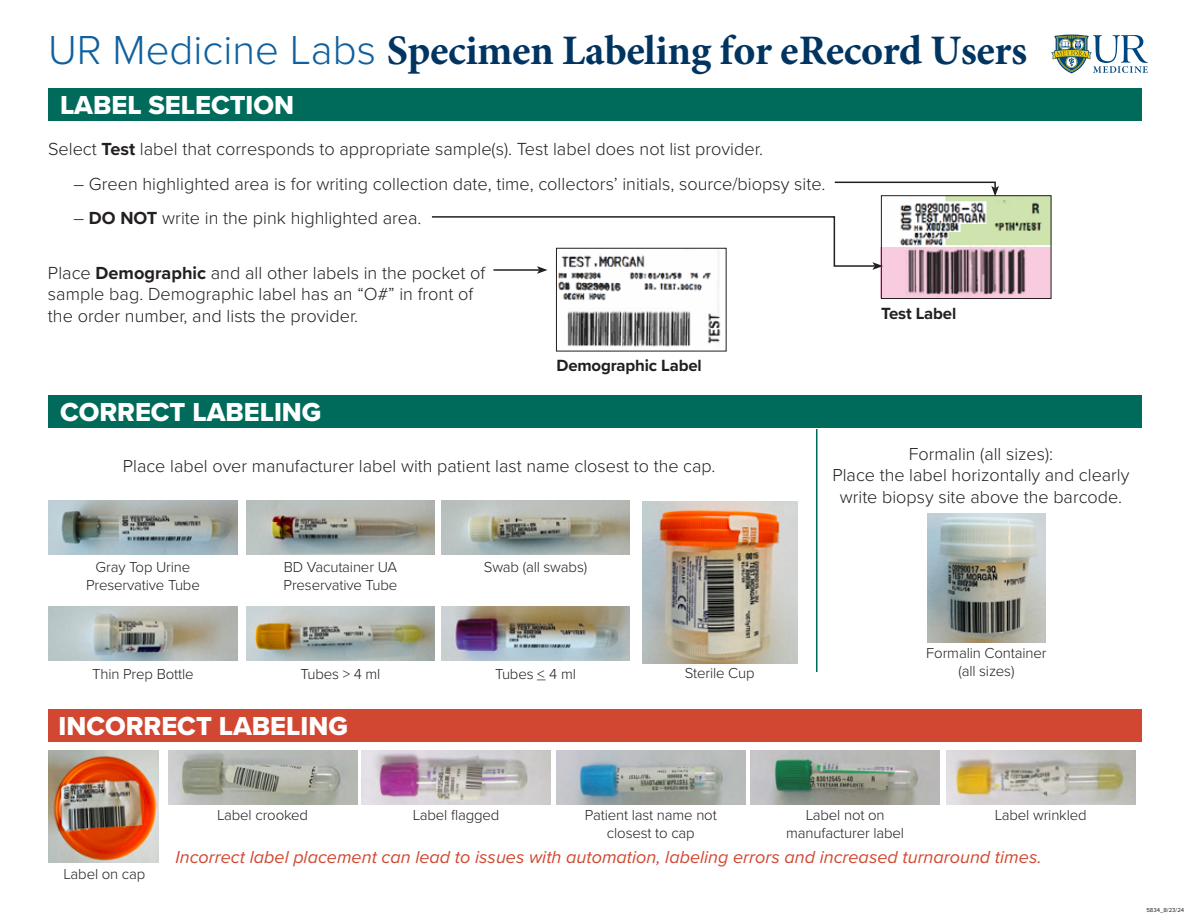
<style>
.page{position:relative;width:1188px;height:918px;background:#fff}
.page>*{position:absolute;margin:0;border:0;box-sizing:border-box;transform-origin:0 0}
.t1{font:700 42px "Minion Pro";letter-spacing:-.01em;color:#003461}
.t2{font:27px "Proxima Nova Extrabld";color:#fff}
.t3{font:300 18.15px/21.8px "Proxima Nova";color:#231f20}
.t4{font:300 18px/21.6px "Proxima Nova";color:#231f20;text-align:center}
.t5{font:italic 18px "Proxima Nova";color:#d14731}
.t6{font:700 16.8px "Proxima Nova";letter-spacing:-.01em;color:#231f20}
.t7{font:300 15px/18px "Proxima Nova";letter-spacing:-.01em;color:#231f20;text-align:center}
.t8{font:6px "Proxima Nova";color:#231f20}
.s1{font-family:"Proxima Nova";font-weight:300;color:#0f60a0}
.s2{font-weight:700}
</style>
<div class="page">
<div style="left:48px;top:89px;width:1094px;height:32px;background:#006b5b"></div>
<div style="left:48px;top:396px;width:1094px;height:32px;background:#006b5b"></div>
<img style="left:558px;top:274px;width:163px;height:73px">
<svg style="left:1051px;top:34px;width:97px;height:40px"></svg>
<img style="left:48px;top:501px;width:189px;height:54px">
<img style="left:246px;top:607px;width:189px;height:54px">
<img style="left:441px;top:607px;width:189px;height:54px">
<img style="left:441px;top:501px;width:189px;height:54px">
<img style="left:246px;top:501px;width:189px;height:54px">
<img style="left:642px;top:502px;width:156px;height:162px">
<div style="left:48px;top:710px;width:1094px;height:32px;background:#d14731"></div>
<img style="left:362px;top:751px;width:189px;height:54px">
<img style="left:946px;top:751px;width:189px;height:54px">
<img style="left:168px;top:751px;width:189px;height:54px">
<img style="left:556px;top:751px;width:189px;height:54px">
<img style="left:751px;top:751px;width:189px;height:54px">
<img style="left:928px;top:513px;width:117px;height:129px">
<img style="left:48px;top:751px;width:110px;height:111px">
<img style="left:49px;top:607px;width:188px;height:54px">
<svg style="left:881px;top:274px;width:170px;height:24px;background:#b392a0"></svg>
<hr style="left:816px;top:429px;width:2px;height:243px;background:#006b5b">
<svg style="left:431px;top:181px;width:620px;height:93px"></svg>
<p class="t1" style="left:48px;top:21px;width:981px"><span class="s1">UR Medicine Labs</span> Specimen Labeling for eRecord Users</p>
<p class="t2" style="left:60px;top:85px;width:236px">LABEL SELECTION</p>
<p class="t3" style="left:48px;top:137px;width:717px">Select <span class="s2">Test</span> label that corresponds to appropriate sample(s). Test label does not list provider.</p>
<p class="t3" style="left:73px;top:172px;width:754px">– Green highlighted area is for writing collection date, time, collectors’ initials, source/biopsy site.</p>
<p class="t3" style="left:73px;top:206px;width:350px">– <span class="s2">DO NOT</span> write in the pink highlighted area.</p>
<p class="t3" style="left:48px;top:261px;width:439px">Place <span class="s2">Demographic</span> and all other labels in the pocket of sample bag. Demographic label has an “O#” in front of the order number, and lists the provider.</p>
<p class="t6" style="left:881px;top:300px;width:77px">Test Label</p>
<p class="t2" style="left:60px;top:392px;width:263px">CORRECT LABELING</p>
<p class="t6" style="left:556px;top:353px;width:147px">Demographic Label</p>
<p class="t4" style="left:123px;top:454px;width:594px">Place label over manufacturer label with patient last name closest to the cap.</p>
<p class="t4" style="left:909px;top:442px;width:146px">Formalin (all sizes):</p>
<p class="t4" style="left:833px;top:464px;width:298px">Place the label horizontally and clearly write biopsy site above the barcode.</p>
<p class="t7" style="left:86px;top:558px;width:115px">Gray Top Urine<br>Preservative Tube</p>
<p class="t7" style="left:284px;top:558px;width:115px">BD Vacutainer UA</p>
<p class="t7" style="left:484px;top:558px;width:105px">Swab (all swabs)</p>
<p class="t7" style="left:284px;top:576px;width:115px">Preservative Tube</p>
<p class="t7" style="left:92px;top:664px;width:103px">Thin Prep Bottle</p>
<p class="t2" style="left:58px;top:706px;width:291px">INCORRECT LABELING</p>
<p class="t7" style="left:301px;top:664px;width:81px">Tubes &gt; 4 ml</p>
<p class="t7" style="left:495px;top:664px;width:82px">Tubes &lt;_ 4 ml</p>
<p class="t7" style="left:685px;top:663px;width:71px">Sterile Cup</p>
<p class="t7" style="left:926px;top:644px;width:122px">Formalin Container (all sizes)</p>
<p class="t7" style="left:63px;top:864px;width:83px">Label on cap</p>
<p class="t7" style="left:217px;top:806px;width:93px">Label crooked</p>
<p class="t7" style="left:413px;top:806px;width:88px">Label flagged</p>
<p class="t7" style="left:585px;top:806px;width:133px">Patient last name not</p>
<p class="t7" style="left:995px;top:806px;width:94px">Label wrinkled</p>
<p class="t7" style="left:607px;top:824px;width:89px">closest to cap</p>
<p class="t7" style="left:786px;top:806px;width:119px">Label not on manufacturer label</p>
<p class="t5" style="left:176px;top:843px;width:868px">Incorrect label placement can lead to issues with automation, labeling errors and increased turnaround times.</p>
<p class="t8" style="left:1146px;top:905px;width:39px">5834_8/23/24</p>
</div>
